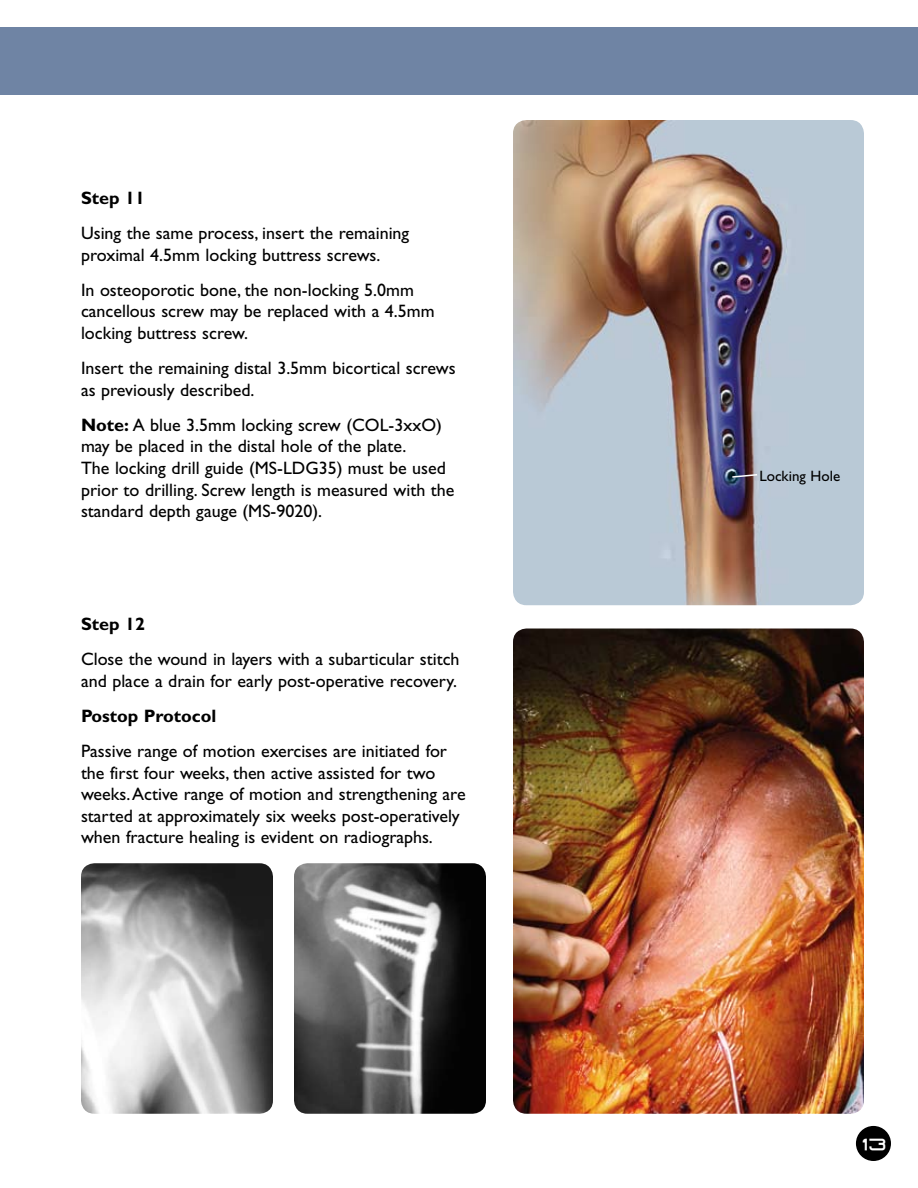
<style>
.page{position:relative;width:918px;height:1188px;background:#fff}
.page>*{position:absolute;margin:0;border:0;box-sizing:border-box;transform-origin:0 0}
.t1{font:18px/21.6px "Gill Sans";color:#000}
.t2{font:700 18px "Gill Sans";color:#000}
.t3{font:15px "Gill Sans";color:#000}
.t4{font:15px "Acubet";color:#fff}
.s1{font-weight:700}
</style>
<div class="page">
<img style="left:513px;top:120px;width:351px;height:485px">
<img style="left:513px;top:629px;width:351px;height:485px">
<div style="left:0;top:27px;width:918px;height:67px;background:#6f84a4"></div>
<img style="left:81px;top:863px;width:192px;height:251px">
<img style="left:294px;top:863px;width:192px;height:251px">
<svg style="left:731px;top:473px;width:28px;height:6px"></svg>
<div style="left:856px;top:1126px;width:35px;height:35px;background:#000;border-radius:50%"></div>
<p class="t2" style="left:81px;top:187px;width:65px">Step 11</p>
<p class="t1" style="left:81px;top:222px;width:330px">Using the same process, insert the remaining proximal 4.5mm locking buttress screws.</p>
<p class="t1" style="left:81px;top:279px;width:355px">In osteoporotic bone, the non-locking 5.0mm cancellous screw may be replaced with a 4.5mm locking buttress screw.</p>
<p class="t1" style="left:81px;top:357px;width:376px">Insert the remaining distal 3.5mm bicortical screws as previously described.</p>
<p class="t1" style="left:81px;top:414px;width:375px"><span class="s1">Note:</span> A blue 3.5mm locking screw (COL-3xxO) may be placed in the distal hole of the plate.<br>The locking drill guide (MS-LDG35) must be used prior to drilling. Screw length is measured with the standard depth gauge (MS-9020).</p>
<p class="t2" style="left:81px;top:613px;width:65px">Step 12</p>
<p class="t1" style="left:81px;top:648px;width:380px">Close the wound in layers with a subarticular stitch and place a drain for early post-operative recovery.</p>
<p class="t2" style="left:81px;top:705px;width:137px">Postop Protocol</p>
<p class="t1" style="left:81px;top:740px;width:386px">Passive range of motion exercises are initiated for the first four weeks, then active assisted for two weeks. Active range of motion and strengthening are started at approximately six weeks post-operatively when fracture healing is evident on radiographs.</p>
<p class="t3" style="left:759px;top:467px;width:82px">Locking Hole</p>
<p class="t4" style="left:861px;top:1136px;width:27px">13</p>
</div>
